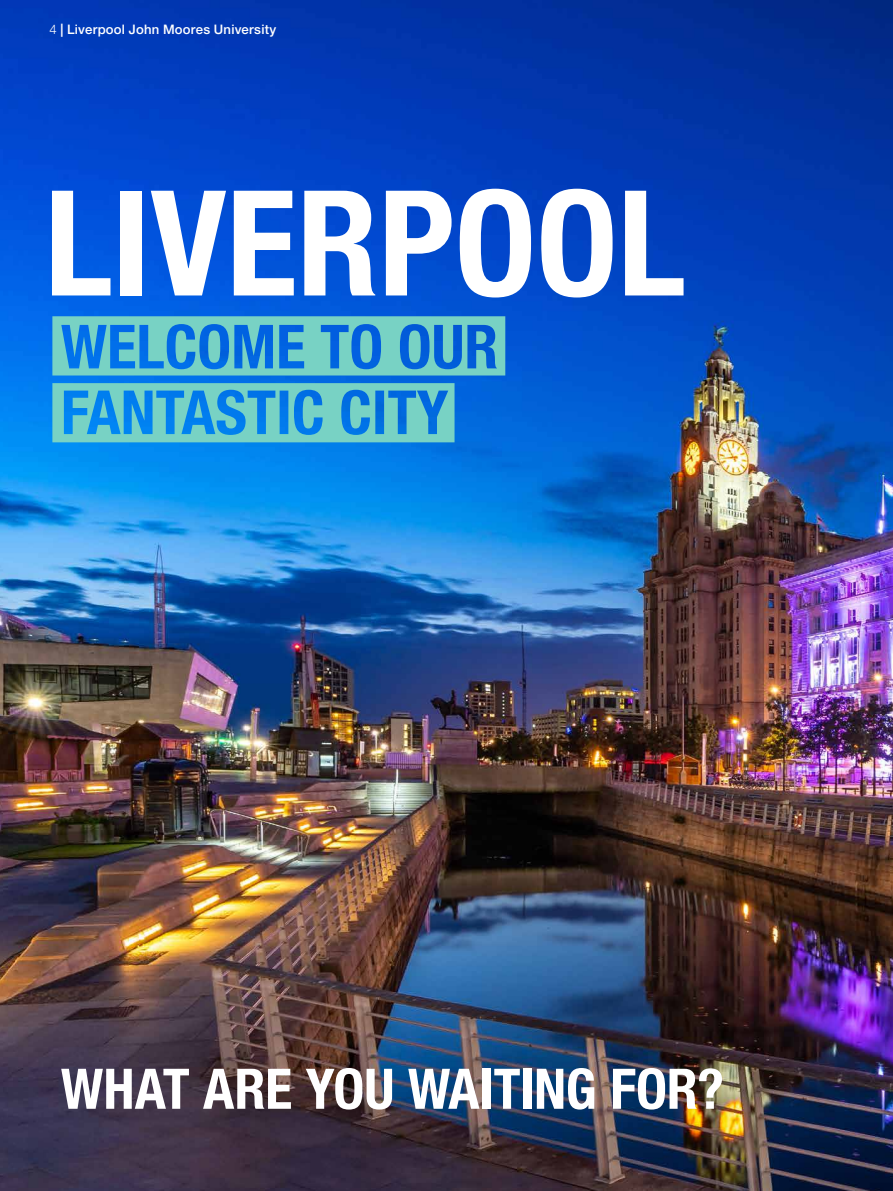
<style>
.page{position:relative;width:893px;height:1191px;background:#fff}
.page>*{position:absolute;margin:0;border:0;box-sizing:border-box;transform-origin:0 0}
.t1{font:700 condensed 146.65px "Helvetica Neue LT Std";color:#fff}
.t2{font:700 condensed 56px "Helvetica Neue LT Std";letter-spacing:-.005em;color:#fff}
.t3{font:500 13.12px "Helvetica Neue LT Std";letter-spacing:.02em;color:#fff}
.s1{font-weight:300}
.s2{font-weight:700}
</style>
<div class="page">
<img style="left:0;top:0;width:893px;height:1191px">
<svg style="left:52px;top:316px;width:453px;height:59px;background:#4ca9ce"></svg>
<svg style="left:52px;top:383px;width:403px;height:59px;background:#4eb2d1"></svg>
<p class="t3" style="left:50px;top:22px;width:228px"><span class="s1">4</span> <span class="s2">|</span> Liverpool John Moores University</p>
<h1 class="t1" style="left:45px;top:154px;width:642px">LIVERPOOL</h1>
<h2 class="t2" style="left:61px;top:1055px;width:665px">WHAT ARE YOU WAITING FOR?</h2>
</div>
